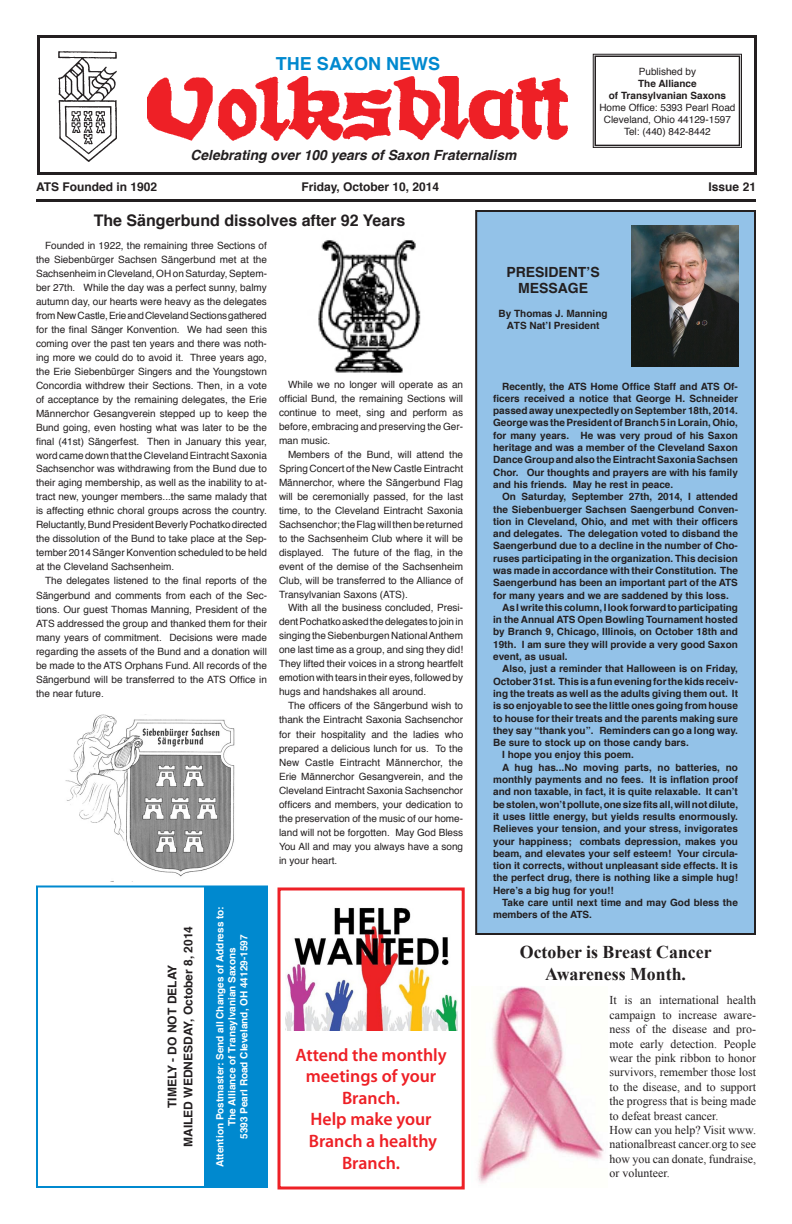
<style>
.page{position:relative;width:792px;height:1224px;background:#fff}
.page>*{position:absolute;margin:0;border:0;box-sizing:border-box;transform-origin:0 0}
.t1{font:600 18px/21.6px "Myriad Pro";color:#ee2026;text-align:center}
.t2{font:700 18px/21.6px "Times New Roman";color:#231f20;text-align:center}
.t3{font:700 18px "Helvetica";color:#0089cf}
.t4{font:700 16px "Helvetica";color:#231f20}
.t5{font:italic 700 14px "Helvetica";color:#231f20}
.t6{font:700 14px/16.8px "Helvetica";color:#231f20;text-align:center}
.t7{font:12px/14.4px "Times New Roman";color:#231f20}
.t8{font:700 12px/16px "Helvetica";color:#231f20;text-align:center}
.t9{font:10px/14px "Helvetica";color:#231f20;text-align:justify}
.t10{font:700 10px/12.3px "Helvetica";color:#231f20;text-align:center}
.t11{font:700 10px/12px "Helvetica";color:#fff;text-align:center}
</style>
<div class="page">
<div style="left:278px;top:887px;width:187px;height:303px;border:3px solid #ee2026"></div>
<div style="left:476px;top:211px;width:279px;height:723px;background:#93c2e8"></div>
<div style="left:475px;top:210px;width:281px;height:725px;border:2px solid #231f20"></div>
<div style="left:37px;top:35px;width:720px;height:140px;border:3px solid #231f20"></div>
<svg style="left:593px;top:54px;width:149px;height:94px"></svg>
<div style="left:594px;top:56px;width:146px;height:90px;border:2px solid #231f20"></div>
<hr style="left:36px;top:199px;width:720px;height:3px;background:#231f20">
<img style="left:631px;top:226px;width:108px;height:140px">
<img style="left:59px;top:52px;width:58px;height:109px">
<img style="left:147px;top:76px;width:421px;height:65px">
<img style="left:478px;top:986px;width:126px;height:198px">
<div style="left:36px;top:885px;width:232px;height:303px;border:2px solid #0089cf"></div>
<div style="left:204px;top:886px;width:64px;height:302px;background:#0089cf"></div>
<img style="left:65px;top:714px;width:170px;height:163px">
<img style="left:318px;top:240px;width:103px;height:133px">
<img style="left:285px;top:907px;width:173px;height:123px">
<h1 class="t3" style="left:276px;top:49px;width:166px">THE SAXON NEWS</h1>
<h3 class="t5" style="left:191px;top:144px;width:327px">Celebrating over 100 years of Saxon Fraternalism</h3>
<p class="t9" style="left:639px;top:64px;width:59px">Published by</p>
<p class="t10" style="left:609px;top:77px;width:119px;line-height:12px">The Alliance<br>of Transylvanian Saxons</p>
<p class="t9" style="left:599px;top:101px;width:138px;line-height:12px;text-align:center">Home Office: 5393 Pearl Road<br>Cleveland, Ohio 44129-1597<br>Tel: (440) 842-8442</p>
<p class="t8" style="left:36px;top:179px;width:123px">ATS Founded in 1902</p>
<p class="t8" style="left:301px;top:179px;width:139px">Friday, October 10, 2014</p>
<p class="t8" style="left:709px;top:179px;width:49px">Issue 21</p>
<h2 class="t4" style="left:94px;top:207px;width:313px">The Sängerbund dissolves after 92 Years</h2>
<p class="t9" style="left:36px;top:238px;width:233px;text-indent:9px">Founded in 1922, the remaining three Sections of the Siebenbürger Sachsen Sängerbund met at the Sachsenheim in Cleveland, OH on Saturday, Septem&shy;ber 27th. While the day was a perfect sunny, balmy autumn day, our hearts were heavy as the delegates from New Castle, Erie and Cleveland Sections gathered for the final Sänger Konvention. We had seen this coming over the past ten years and there was noth&shy;ing more we could do to avoid it. Three years ago, the Erie Siebenbürger Singers and the Youngstown Concordia withdrew their Sections. Then, in a vote of acceptance by the remaining delegates, the Erie Männerchor Gesangverein stepped up to keep the Bund going, even hosting what was later to be the final (41st) Sängerfest. Then in January this year, word came down that the Cleveland Eintracht Saxonia Sachsenchor was withdrawing from the Bund due to their aging membership, as well as the inability to at&shy;tract new, younger members...the same malady that is affecting ethnic choral groups across the country.<br>Reluctantly, Bund President Beverly Pochatko directed the dissolution of the Bund to take place at the Sep&shy;tember 2014 Sänger Konvention scheduled to be held at the Cleveland Sachsenheim.</p>
<p class="t9" style="left:36px;top:574px;width:232px;text-indent:9px">The delegates listened to the final reports of the Sängerbund and comments from each of the Sec&shy;tions. Our guest Thomas Manning, President of the ATS addressed the group and thanked them for their many years of commitment. Decisions were made regarding the assets of the Bund and a donation will be made to the ATS Orphans Fund. All records of the Sängerbund will be transferred to the ATS Office in the near future.</p>
<p class="t9" style="left:279px;top:377px;width:186px;text-indent:9px">While we no longer will operate as an official Bund, the remaining Sections will continue to meet, sing and perform as before, embracing and preserving the Ger&shy;man music.</p>
<p class="t9" style="left:279px;top:447px;width:186px;text-indent:9px">Members of the Bund, will attend the Spring Concert of the New Castle Eintracht Männerchor, where the Sängerbund Flag will be ceremonially passed, for the last time, to the Cleveland Eintracht Saxonia Sachsenchor; the Flag will then be returned to the Sachsenheim Club where it will be displayed. The future of the flag, in the event of the demise of the Sachsenheim Club, will be transferred to the Alliance of Transylvanian Saxons (ATS).</p>
<p class="t9" style="left:279px;top:601px;width:186px;text-indent:9px">With all the business concluded, Presi&shy;dent Pochatko asked the delegates to join in singing the Siebenburgen National Anthem one last time as a group, and sing they did!<br>They lifted their voices in a strong heartfelt emotion with tears in their eyes, followed by hugs and handshakes all around.</p>
<p class="t9" style="left:279px;top:699px;width:186px;text-indent:9px">The officers of the Sängerbund wish to thank the Eintracht Saxonia Sachsenchor for their hospitality and the ladies who prepared a delicious lunch for us. To the New Castle Eintracht Männerchor, the Erie Männerchor Gesangverein, and the Cleveland Eintracht Saxonia Sachsenchor officers and members, your dedication to the preservation of the music of our home&shy;land will not be forgotten. May God Bless You All and may you always have a song in your heart.</p>
<p class="t8" style="left:164px;top:1147px;width:222px;rotate:-90deg">TIMELY - DO NOT DELAY<br>MAILED WEDNESDAY, October 8, 2014</p>
<p class="t11" style="left:214px;top:1167px;width:262px;rotate:-90deg">Attention Postmaster: Send all Changes of Address to:<br>The Alliance of Transylvanian Saxons<br>5393 Pearl Road Cleveland, OH 44129-1597</p>
<h1 class="t1" style="left:295px;top:1043px;width:153px">Attend the monthly meetings of your<br>Branch.<br>Help make your<br>Branch a healthy<br>Branch.</h1>
<h3 class="t6" style="left:506px;top:263px;width:95px">PRESIDENT’S<br>MESSAGE</h3>
<p class="t10" style="left:499px;top:308px;width:110px;line-height:12px">By Thomas J. Manning<br>ATS Nat’l President</p>
<p class="t10" style="left:493px;top:380px;width:246px;text-align:justify;text-indent:9px">Recently, the ATS Home Office Staff and ATS Of&shy;ficers received a notice that George H. Schneider passed away unexpectedly on September 18th, 2014.<br>George was the President of Branch 5 in Lorain, Ohio, for many years. He was very proud of his Saxon heritage and was a member of the Cleveland Saxon Dance Group and also the Eintracht Saxonia Sachsen Chor. Our thoughts and prayers are with his family and his friends. May he rest in peace.</p>
<p class="t10" style="left:502px;top:491px;width:237px">On Saturday, September 27th, 2014, I attended</p>
<p class="t10" style="left:493px;top:503px;width:246px">the Siebenbuerger Sachsen Saengerbund Conven-</p>
<p class="t10" style="left:493px;top:515px;width:246px">tion in Cleveland, Ohio, and met with their officers</p>
<p class="t10" style="left:493px;top:528px;width:246px">and delegates. The delegation voted to disband the</p>
<p class="t10" style="left:493px;top:540px;width:246px">Saengerbund due to a decline in the number of Cho-</p>
<p class="t10" style="left:493px;top:552px;width:246px">ruses participating in the organization. This decision</p>
<p class="t10" style="left:493px;top:564px;width:246px">was made in accordance with their Constitution. The</p>
<p class="t10" style="left:493px;top:577px;width:246px">Saengerbund has been an important part of the ATS</p>
<p class="t10" style="left:493px;top:589px;width:237px">for many years and we are saddened by this loss.</p>
<p class="t10" style="left:502px;top:601px;width:237px">As I write this column, I look forward to participating</p>
<p class="t10" style="left:493px;top:614px;width:246px">in the Annual ATS Open Bowling Tournament hosted</p>
<p class="t10" style="left:493px;top:626px;width:246px">by Branch 9, Chicago, Illinois, on October 18th and</p>
<p class="t10" style="left:493px;top:638px;width:246px">19th. I am sure they will provide a very good Saxon</p>
<p class="t10" style="left:493px;top:651px;width:76px">event, as usual.</p>
<p class="t10" style="left:502px;top:663px;width:237px">Also, just a reminder that Halloween is on Friday,</p>
<p class="t10" style="left:493px;top:675px;width:246px">October 31st. This is a fun evening for the kids receiv-</p>
<p class="t10" style="left:493px;top:687px;width:246px">ing the treats as well as the adults giving them out. It</p>
<p class="t10" style="left:493px;top:700px;width:246px">is so enjoyable to see the little ones going from house</p>
<p class="t10" style="left:493px;top:712px;width:246px">to house for their treats and the parents making sure</p>
<p class="t10" style="left:493px;top:724px;width:246px">they say “thank you”. Reminders can go a long way.</p>
<p class="t10" style="left:493px;top:737px;width:197px">Be sure to stock up on those candy bars.</p>
<p class="t10" style="left:502px;top:749px;width:133px">I hope you enjoy this poem.</p>
<p class="t10" style="left:502px;top:761px;width:237px">A hug has...No moving parts, no batteries, no</p>
<p class="t10" style="left:493px;top:774px;width:246px">monthly payments and no fees. It is inflation proof</p>
<p class="t10" style="left:493px;top:786px;width:246px">and non taxable, in fact, it is quite relaxable. It can’t</p>
<p class="t10" style="left:493px;top:798px;width:246px">be stolen, won’t pollute, one size fits all, will not dilute,</p>
<p class="t10" style="left:493px;top:810px;width:246px">it uses little energy, but yields results enormously.</p>
<p class="t10" style="left:493px;top:823px;width:246px">Relieves your tension, and your stress, invigorates</p>
<p class="t10" style="left:493px;top:835px;width:246px">your happiness; combats depression, makes you</p>
<p class="t10" style="left:493px;top:847px;width:246px">beam, and elevates your self esteem! Your circula-</p>
<p class="t10" style="left:493px;top:860px;width:246px">tion it corrects, without unpleasant side effects. It is</p>
<p class="t10" style="left:493px;top:872px;width:246px">the perfect drug, there is nothing like a simple hug!</p>
<p class="t10" style="left:493px;top:884px;width:122px">Here’s a big hug for you!!</p>
<p class="t10" style="left:502px;top:897px;width:237px">Take care until next time and may God bless the</p>
<p class="t10" style="left:493px;top:909px;width:100px">members of the ATS.</p>
<h1 class="t2" style="left:520px;top:941px;width:193px">October is Breast Cancer<br>Awareness Month.</h1>
<p class="t7" style="left:610px;top:993px;width:148px">It is an international health campaign to increase aware&shy;ness of the disease and pro&shy;mote early detection. People wear the pink ribbon to honor survivors, remember those lost to the disease, and to support the progress that is being made to defeat breast cancer.<br>How can you help? Visit www. nationalbreast cancer.org to see how you can donate, fundraise, or volunteer.</p>
</div>
